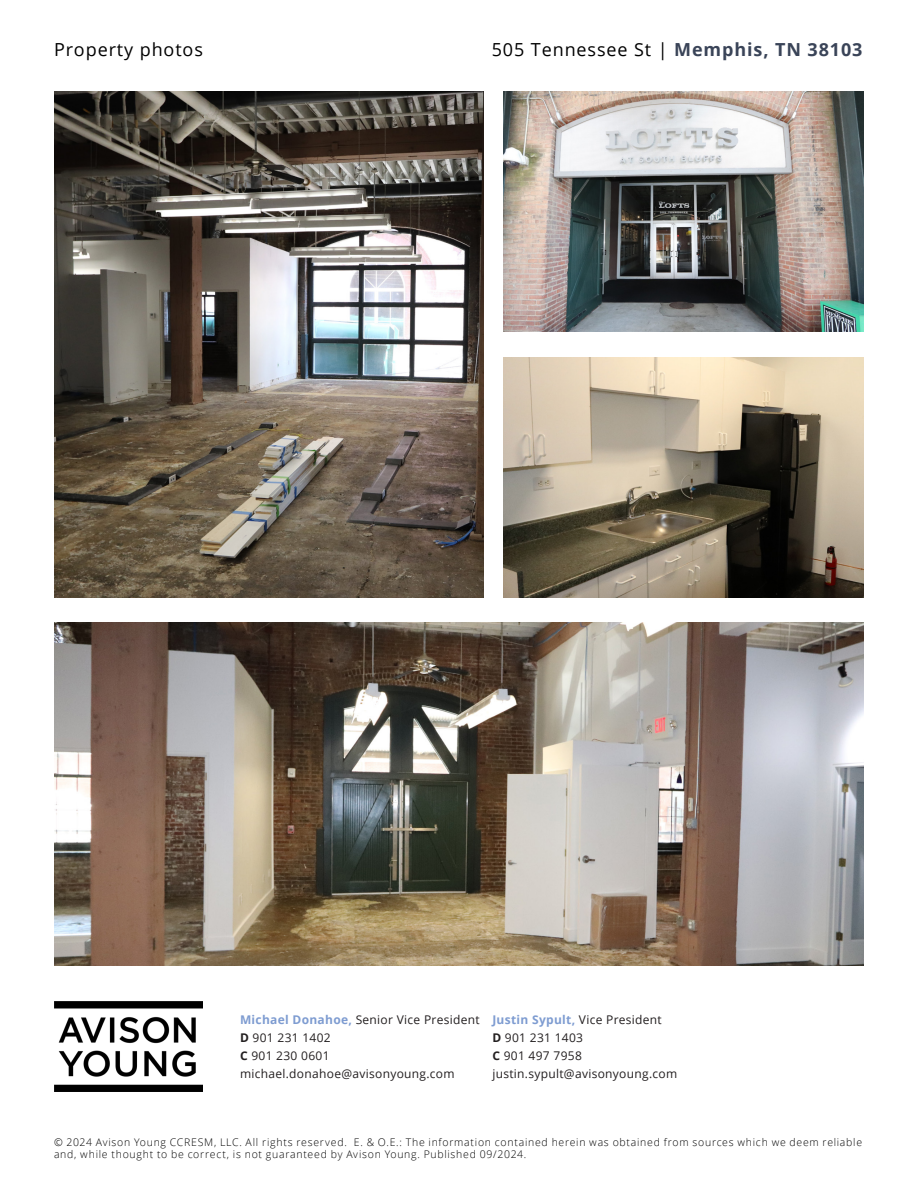
<style>
.page{position:relative;width:918px;height:1188px;background:#fff}
.page>*{position:absolute;margin:0;border:0;box-sizing:border-box;transform-origin:0 0}
.t1{font:18px "Open Sans";letter-spacing:.05em;color:#000}
._9pt_Left{font:12px/18px "Open Sans";letter-spacing:.025em;color:#231f20}
._9pt_Left-2{font:700 12px "Open Sans";letter-spacing:.025em;color:#7e9cd1}
.t2{font:300 10.5px/12.6px "Open Sans";letter-spacing:.07em;color:#000}
.s1{font-weight:700;color:#3a4458}
.s2{font-weight:700;color:#7e9cd1}
.s3{font-weight:700}
.s4{font-weight:400;color:#231f20}
</style>
<div class="page">
<img style="left:54px;top:1001px;width:148px;height:91px">
<img style="left:55px;top:91px;width:429px;height:506px">
<img style="left:503px;top:91px;width:361px;height:241px">
<img style="left:503px;top:357px;width:361px;height:240px">
<img style="left:54px;top:623px;width:810px;height:342px">
<p class="t1" style="left:54px;top:37px;width:151px">Property photos</p>
<p class="t1" style="left:492px;top:37px;width:372px">505 Tennessee St | <span class="s1">Memphis, TN 38103</span></p>
<p class="_9pt_Left" style="left:240px;top:1010px;width:241px"><span class="s2">Michael Donahoe,</span> Senior Vice President</p>
<p class="_9pt_Left" style="left:240px;top:1028px;width:216px"><span class="s3">D</span> 901 231 1402<br><span class="s3">C</span> 901 230 0601 michael.donahoe@avisonyoung.com</p>
<p class="_9pt_Left-2" style="left:492px;top:1011px;width:171px">Justin Sypult, <span class="s4">Vice President</span></p>
<p class="_9pt_Left" style="left:492px;top:1028px;width:186px"><span class="s3">D</span> 901 231 1403<br><span class="s3">C</span> 901 497 7958 justin.sypult@avisonyoung.com</p>
<p class="t2" style="left:54px;top:1135px;width:810px">© 2024 Avison Young CCRESM, LLC. All rights reserved. E. &amp; O.E.: The information contained herein was obtained from sources which we deem reliable and, while thought to be correct, is not guaranteed by Avison Young. Published 09/2024.</p>
</div>
